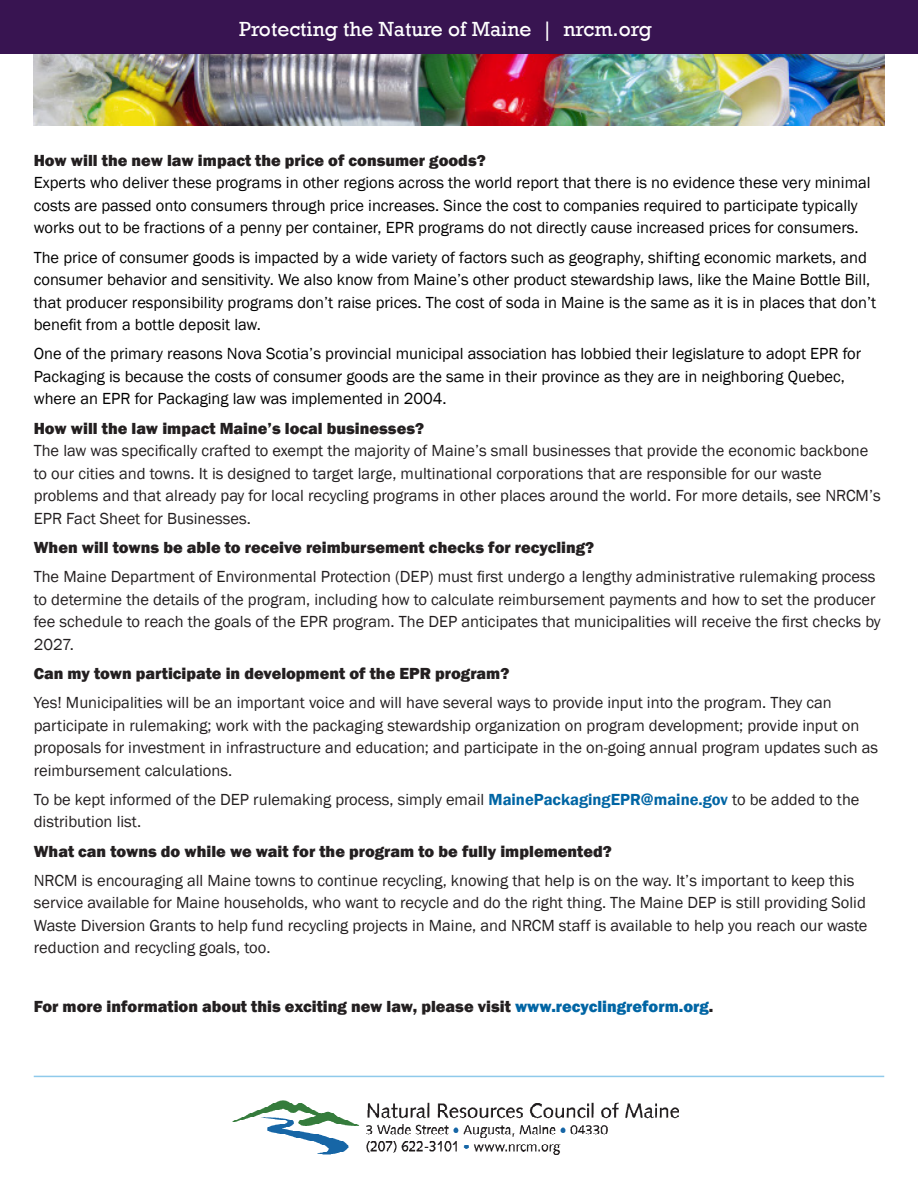
<style>
.page{position:relative;width:918px;height:1188px;background:#fff}
.page>*{position:absolute;margin:0;border:0;box-sizing:border-box;transform-origin:0 0}
.t1{font:21px "Rockwell";color:#fff}
.t2{font:16.5px/22.5px "Franklin Gothic";color:#231f20}
.t3{font:16.5px/22.5px "Franklin Gothic";color:#000}
.t4{font:800 16.5px "Franklin Gothic";color:#231f20}
.s1{font-weight:800}
.s2{font-weight:600;color:#0065a4}
.s3{color:#0065a4}
</style>
<div class="page">
<img style="left:34px;top:54px;width:850px;height:71px">
<div style="left:0;top:0;width:918px;height:54px;background:#381451"></div>
<img style="left:232px;top:1100px;width:446px;height:54px">
<hr style="left:34px;top:1076px;width:850px;height:1px;background:#8fcaeb">
<p class="t1" style="left:239px;top:16px;width:414px">Protecting the Nature of Maine | nrcm.org</p>
<p class="t4" style="left:34px;top:150px;width:454px">How will the new law impact the price of consumer goods?</p>
<p class="t3" style="left:34px;top:172px;width:838px">Experts who deliver these programs in other regions across the world report that there is no evidence these very minimal costs are passed onto consumers through price increases. Since the cost to companies required to participate typically works out to be fractions of a penny per container, EPR programs do not directly cause increased prices for consumers.</p>
<p class="t3" style="left:34px;top:246px;width:844px">The price of consumer goods is impacted by a wide variety of factors such as geography, shifting economic markets, and consumer behavior and sensitivity. We also know from Maine’s other product stewardship laws, like the Maine Bottle Bill, that producer responsibility programs don’t raise prices. The cost of soda in Maine is the same as it is in places that don’t benefit from a bottle deposit law.</p>
<p class="t3" style="left:34px;top:343px;width:829px">One of the primary reasons Nova Scotia’s provincial municipal association has lobbied their legislature to adopt EPR for<br>Packaging is because the costs of consumer goods are the same in their province as they are in neighboring Quebec, where an EPR for Packaging law was implemented in 2004.</p>
<p class="t2" style="left:34px;top:417px;width:849px"><span class="s1">How will the law impact Maine’s local businesses?<br></span>The law was specifically crafted to exempt the majority of Maine’s small businesses that provide the economic backbone to our cities and towns. It is designed to target large, multinational corporations that are responsible for our waste problems and that already pay for local recycling programs in other places around the world. For more details, see NRCM’s EPR Fact Sheet for Businesses.</p>
<p class="t4" style="left:34px;top:537px;width:562px">When will towns be able to receive reimbursement checks for recycling?</p>
<p class="t2" style="left:34px;top:566px;width:849px">The Maine Department of Environmental Protection (DEP) must first undergo a lengthy administrative rulemaking process to determine the details of the program, including how to calculate reimbursement payments and how to set the producer fee schedule to reach the goals of the EPR program. The DEP anticipates that municipalities will receive the first checks by 2027.</p>
<p class="t4" style="left:34px;top:663px;width:477px">Can my town participate in development of the EPR program?</p>
<p class="t2" style="left:34px;top:692px;width:846px">Yes! Municipalities will be an important voice and will have several ways to provide input into the program. They can participate in rulemaking; work with the packaging stewardship organization on program development; provide input on proposals for investment in infrastructure and education; and participate in the on-going annual program updates such as reimbursement calculations.</p>
<p class="t2" style="left:34px;top:789px;width:827px">To be kept informed of the DEP rulemaking process, simply email <span class="s2">MainePackagingEPR@maine.gov</span> to be added to the distribution list.</p>
<p class="t4" style="left:34px;top:841px;width:580px">What can towns do while we wait for the program to be fully implemented?</p>
<p class="t2" style="left:34px;top:870px;width:835px">NRCM is encouraging all Maine towns to continue recycling, knowing that help is on the way. It’s important to keep this service available for Maine households, who want to recycle and do the right thing. The Maine DEP is still providing Solid Waste Diversion Grants to help fund recycling projects in Maine, and NRCM staff is available to help you reach our waste reduction and recycling goals, too.</p>
<p class="t4" style="left:34px;top:996px;width:681px">For more information about this exciting new law, please visit <span class="s3">www.recyclingreform.org</span>.</p>
</div>
